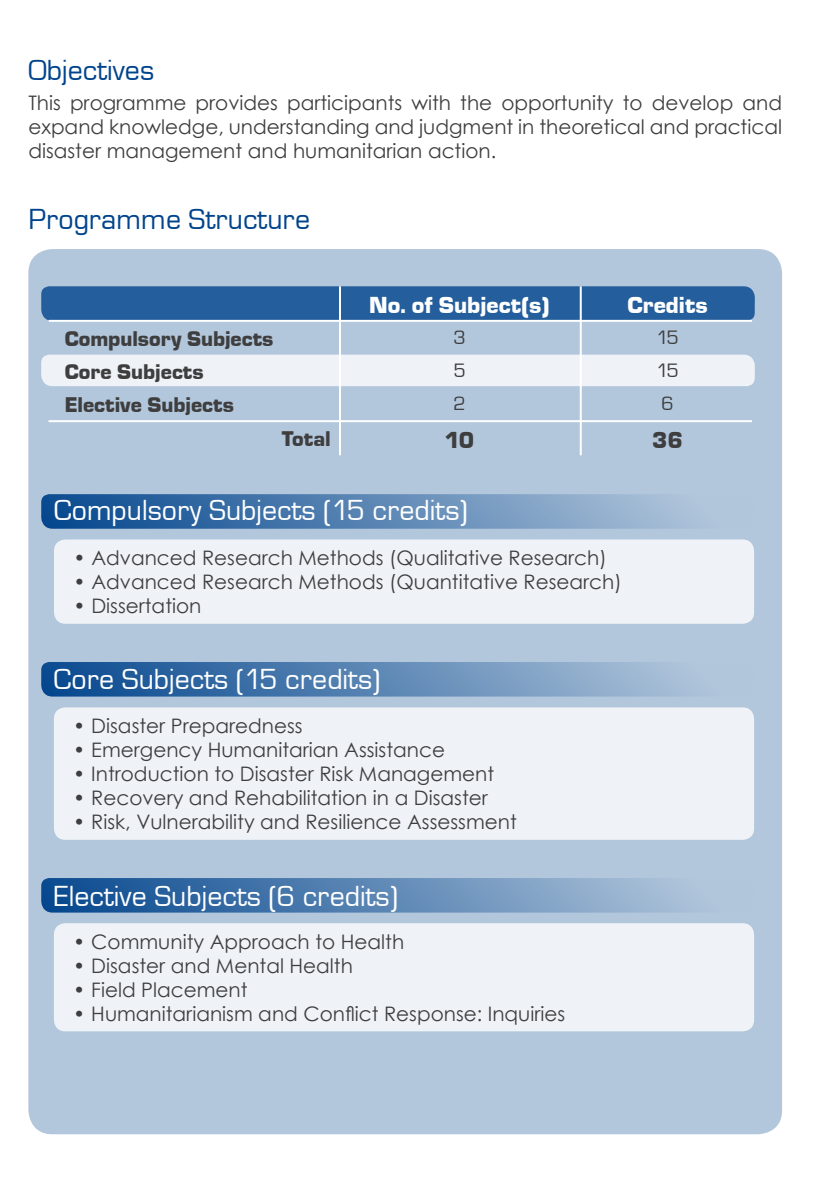
<style>
.page{position:relative;width:840px;height:1191px;background:#fff}
.page>*{position:absolute;margin:0;border:0;box-sizing:border-box;transform-origin:0 0}
.t1{font:30px "Eurostar";color:#fff}
.t2{font:30px "Eurostar";color:#01448c}
.t3{font:900 24px "Eurostar";color:#fff}
.t4{font:900 24px "Eurostar";color:#3e3e3f}
.t5{font:900 22px "Eurostar";color:#3e3e3f}
.t6{font:20px/24px "Century Gothic";color:#3e3e3f;text-align:justify}
.t7{font:20px "Eurostar";color:#3e3e3f}
</style>
<div class="page">
<div style="left:28px;top:249px;width:753px;height:885px;background:#b3c7dc;border-radius:24px"></div>
<div style="left:54px;top:539px;width:699px;height:85px;background:#eff3f8;border-radius:11px"></div>
<div style="left:41px;top:286px;width:713px;height:35px;background:#245e9c"></div>
<svg style="left:41px;top:494px;width:651px;height:35px;background:#5a85b4"></svg>
<div style="left:41px;top:355px;width:713px;height:31px;background:#eff3f8"></div>
<div style="left:54px;top:923px;width:699px;height:108px;background:#eff3f8;border-radius:11px"></div>
<svg style="left:41px;top:878px;width:651px;height:34px;background:#5985b3"></svg>
<svg style="left:41px;top:662px;width:651px;height:34px;background:#5985b3"></svg>
<div style="left:54px;top:707px;width:699px;height:133px;background:#eff3f8;border-radius:11px"></div>
<hr style="left:339px;top:286px;width:2px;height:169px;background:#fff">
<hr style="left:579px;top:286px;width:2px;height:169px;background:#fff">
<hr style="left:49px;top:320px;width:702px;height:2px;background:#fff">
<hr style="left:48px;top:420px;width:703px;height:2px;background:#fff">
<h1 class="t2" style="left:28px;top:51px;width:127px">Objectives</h1>
<p class="t6" style="left:28px;top:90px;width:754px">This programme provides participants with the opportunity to develop and expand knowledge, understanding and judgment in theoretical and practical disaster management and humanitarian action.</p>
<h1 class="t2" style="left:28px;top:200px;width:283px">Programme Structure</h1>
<p class="t3" style="left:369px;top:290px;width:182px">No. of Subject(s)</p>
<p class="t3" style="left:627px;top:290px;width:82px">Credits</p>
<p class="t5" style="left:65px;top:325px;width:210px">Compulsory Subjects</p>
<p class="t7" style="left:453px;top:325px;width:14px">3</p>
<p class="t7" style="left:656px;top:325px;width:24px">15</p>
<p class="t5" style="left:65px;top:358px;width:140px">Core Subjects</p>
<p class="t7" style="left:453px;top:358px;width:14px">5</p>
<p class="t7" style="left:656px;top:358px;width:24px">15</p>
<p class="t5" style="left:65px;top:391px;width:171px">Elective Subjects</p>
<p class="t7" style="left:453px;top:391px;width:14px">2</p>
<p class="t7" style="left:661px;top:391px;width:14px">6</p>
<p class="t5" style="left:282px;top:425px;width:50px">Total</p>
<p class="t4" style="left:444px;top:425px;width:31px">10</p>
<p class="t4" style="left:651px;top:425px;width:32px">36</p>
<h1 class="t1" style="left:54px;top:491px;width:415px">Compulsory Subjects (15 credits)</h1>
<p class="t6" style="left:73px;top:545px;width:534px">• Advanced Research Methods (Qualitative Research)</p>
<p class="t6" style="left:73px;top:569px;width:549px">• Advanced Research Methods (Quantitative Research)</p>
<p class="t6" style="left:73px;top:593px;width:129px">• Dissertation</p>
<h1 class="t1" style="left:54px;top:660px;width:328px">Core Subjects (15 credits)</h1>
<p class="t6" style="left:73px;top:713px;width:231px">• Disaster Preparedness</p>
<p class="t6" style="left:73px;top:737px;width:373px">• Emergency Humanitarian Assistance</p>
<p class="t6" style="left:73px;top:761px;width:422px">• Introduction to Disaster Risk Management</p>
<p class="t6" style="left:73px;top:785px;width:416px">• Recovery and Rehabilitation in a Disaster</p>
<p class="t6" style="left:73px;top:809px;width:445px">• Risk, Vulnerability and Resilience Assessment</p>
<h1 class="t1" style="left:54px;top:877px;width:345px">Elective Subjects (6 credits)</h1>
<p class="t6" style="left:73px;top:929px;width:332px">• Community Approach to Health</p>
<p class="t6" style="left:73px;top:953px;width:281px">• Disaster and Mental Health</p>
<p class="t6" style="left:73px;top:977px;width:176px">• Field Placement</p>
<p class="t6" style="left:73px;top:1001px;width:493px">• Humanitarianism and Conflict Response: Inquiries</p>
</div>
